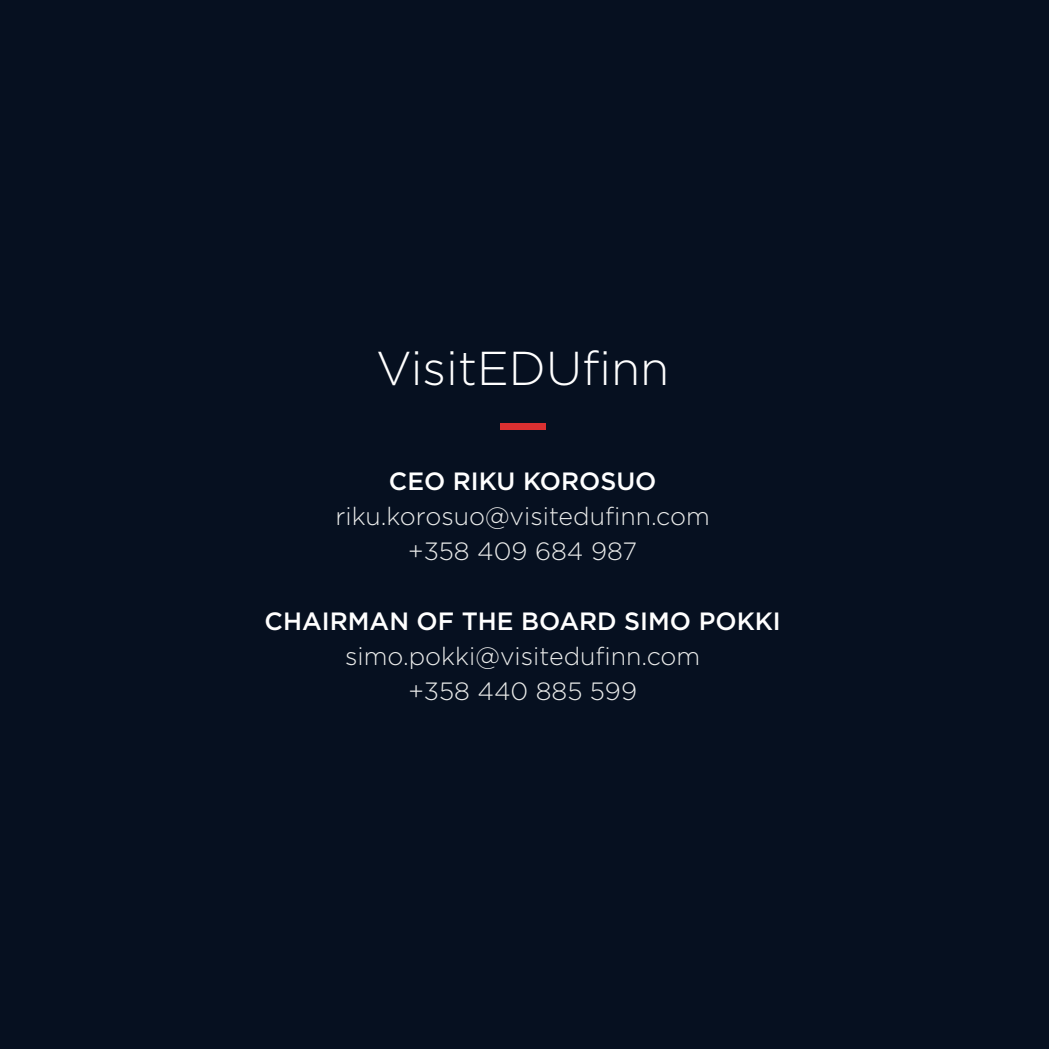
<style>
.page{position:relative;width:1049px;height:1049px;background:#061020}
.page>*{position:absolute;margin:0;border:0;box-sizing:border-box;transform-origin:0 0}
.t1{font:300 47.5px "Gotham";color:#fff}
.t2{font:300 25px/35px "Gotham";color:#eaebea;text-align:center}
.t3{font:500 25px "Gotham";color:#fff}
</style>
<div class="page">
<div style="left:500px;top:423px;width:45px;height:7px;background:#da3031"></div>
<h1 class="t1" style="left:376px;top:338px;width:295px">VisitEDUfinn</h1>
<p class="t3" style="left:389px;top:465px;width:269px">CEO RIKU KOROSUO</p>
<p class="t2" style="left:335px;top:498px;width:376px">riku.korosuo@visitedufinn.com +358 409 684 987</p>
<p class="t3" style="left:265px;top:605px;width:518px">CHAIRMAN OF THE BOARD SIMO POKKI</p>
<p class="t2" style="left:345px;top:638px;width:357px">simo.pokki@visitedufinn.com +358 440 885 599</p>
</div>
